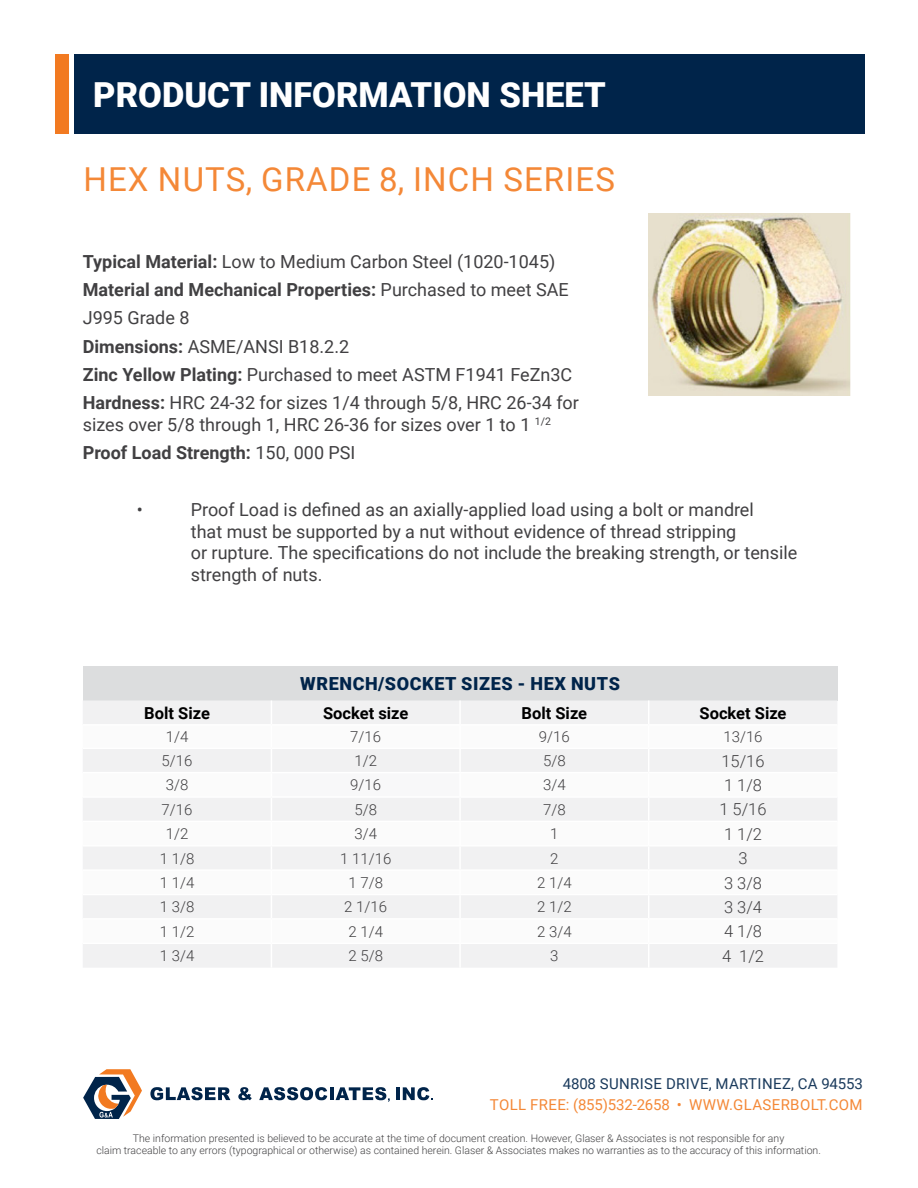
<style>
.page{position:relative;width:918px;height:1188px;background:#fff}
.page>*{position:absolute;margin:0;border:0;box-sizing:border-box;transform-origin:0 0}
.t1{font:900 34.5px "Roboto";color:#fff}
.t2{font:33px "Roboto";letter-spacing:.035em;color:#f48837}
.t3{font:18px/28.3px "Roboto";color:#414042}
.t4{font:900 18px "Roboto";letter-spacing:.035em;color:#00244a}
.t5{font:700 16.5px "Roboto";color:#000}
.t6{font:300 16.5px "Roboto";color:#414042}
.t7{font:300 15px "Roboto";color:#414042}
.t8{font:15px "Roboto";letter-spacing:.025em;color:#f48837}
.t9{font:15px "Roboto";letter-spacing:.025em;color:#1a3a5c}
.t10{font:300 10.5px/12.6px "Roboto";color:#414042;text-align:center}
.s1{font-weight:700}
</style>
<div class="page">
<div style="left:55px;top:54px;width:14px;height:80px;background:#f27a21"></div>
<div style="left:83px;top:666px;width:754px;height:34px;background:#dcddde"></div>
<div style="left:83px;top:700px;width:754px;height:267px;background:#f1f1f2"></div>
<svg style="left:83px;top:726px;width:754px;height:217px"></svg>
<div style="left:271px;top:773px;width:189px;height:24px;background:#f8f8f9"></div>
<hr style="left:459px;top:700px;width:2px;height:24px;background:#fff">
<hr style="left:83px;top:724px;width:188px;height:2px;background:#fff">
<hr style="left:271px;top:724px;width:189px;height:2px;background:#fff">
<hr style="left:460px;top:724px;width:189px;height:2px;background:#fff">
<hr style="left:459px;top:726px;width:2px;height:22px;background:#fff">
<hr style="left:649px;top:724px;width:188px;height:2px;background:#fff">
<hr style="left:83px;top:748px;width:188px;height:1px;background:#fff">
<hr style="left:271px;top:748px;width:189px;height:1px;background:#fff">
<hr style="left:460px;top:748px;width:189px;height:1px;background:#fff">
<hr style="left:459px;top:749px;width:2px;height:23px;background:#fff">
<hr style="left:649px;top:748px;width:188px;height:1px;background:#fff">
<hr style="left:83px;top:772px;width:188px;height:1px;background:#fff">
<hr style="left:271px;top:772px;width:189px;height:1px;background:#fff">
<hr style="left:460px;top:772px;width:189px;height:1px;background:#fff">
<hr style="left:459px;top:773px;width:2px;height:23px;background:#fff">
<hr style="left:649px;top:772px;width:188px;height:1px;background:#fff">
<hr style="left:83px;top:796px;width:188px;height:2px;background:#fff">
<hr style="left:271px;top:796px;width:189px;height:2px;background:#fff">
<hr style="left:460px;top:796px;width:189px;height:2px;background:#fff">
<hr style="left:459px;top:798px;width:2px;height:23px;background:#fff">
<hr style="left:649px;top:796px;width:188px;height:2px;background:#fff">
<hr style="left:83px;top:821px;width:188px;height:1px;background:#fff">
<hr style="left:271px;top:821px;width:189px;height:1px;background:#fff">
<hr style="left:460px;top:821px;width:189px;height:1px;background:#fff">
<hr style="left:459px;top:822px;width:2px;height:23px;background:#fff">
<hr style="left:649px;top:821px;width:188px;height:1px;background:#fff">
<hr style="left:83px;top:845px;width:188px;height:2px;background:#fff">
<hr style="left:271px;top:845px;width:189px;height:2px;background:#fff">
<hr style="left:460px;top:845px;width:189px;height:2px;background:#fff">
<hr style="left:459px;top:847px;width:2px;height:22px;background:#fff">
<hr style="left:649px;top:845px;width:188px;height:2px;background:#fff">
<hr style="left:83px;top:869px;width:188px;height:2px;background:#fff">
<hr style="left:271px;top:869px;width:189px;height:2px;background:#fff">
<hr style="left:460px;top:869px;width:189px;height:2px;background:#fff">
<hr style="left:459px;top:871px;width:2px;height:23px;background:#fff">
<hr style="left:649px;top:869px;width:188px;height:2px;background:#fff">
<hr style="left:83px;top:894px;width:188px;height:1px;background:#fff">
<hr style="left:271px;top:894px;width:189px;height:1px;background:#fff">
<hr style="left:460px;top:894px;width:189px;height:1px;background:#fff">
<hr style="left:459px;top:895px;width:2px;height:23px;background:#fff">
<hr style="left:649px;top:894px;width:188px;height:1px;background:#fff">
<hr style="left:83px;top:918px;width:188px;height:2px;background:#fff">
<hr style="left:271px;top:918px;width:189px;height:2px;background:#fff">
<hr style="left:460px;top:918px;width:189px;height:2px;background:#fff">
<hr style="left:459px;top:920px;width:2px;height:23px;background:#fff">
<hr style="left:649px;top:918px;width:188px;height:2px;background:#fff">
<hr style="left:83px;top:943px;width:188px;height:1px;background:#fff">
<hr style="left:271px;top:943px;width:189px;height:1px;background:#fff">
<svg style="left:271px;top:700px;width:1px;height:267px"></svg>
<hr style="left:460px;top:943px;width:189px;height:1px;background:#fff">
<hr style="left:459px;top:944px;width:2px;height:24px;background:#fff">
<hr style="left:649px;top:943px;width:188px;height:1px;background:#fff">
<svg style="left:648px;top:700px;width:1px;height:267px"></svg>
<svg style="left:83px;top:1069px;width:59px;height:50px"></svg>
<svg style="left:150px;top:1087px;width:80px;height:13px"></svg>
<svg style="left:238px;top:1087px;width:14px;height:13px"></svg>
<svg style="left:259px;top:1087px;width:68px;height:13px"></svg>
<hr style="left:330px;top:1087px;width:4px;height:13px;background:#00244a">
<svg style="left:336px;top:1087px;width:54px;height:15px"></svg>
<hr style="left:396px;top:1087px;width:4px;height:13px;background:#00244a">
<svg style="left:403px;top:1087px;width:30px;height:13px"></svg>
<div style="left:75px;top:54px;width:790px;height:80px;background:#00244a"></div>
<img style="left:648px;top:214px;width:202px;height:182px">
<h1 class="t1" style="left:93px;top:71px;width:514px">PRODUCT INFORMATION SHEET</h1>
<h2 class="t2" style="left:83px;top:156px;width:533px">HEX NUTS, GRADE 8, INCH SERIES</h2>
<p class="t3" style="left:83px;top:246px;width:498px"><span class="s1">Typical Material:</span> Low to Medium Carbon Steel (1020-1045)<br><span class="s1">Material and Mechanical Properties:</span> Purchased to meet SAE J995 Grade 8<br><span class="s1">Dimensions:</span> ASME/ANSI B18.2.2<br><span class="s1">Zinc Yellow Plating:</span> Purchased to meet ASTM F1941 FeZn3C <span class="s1">Hardness:</span> HRC 24-32 for sizes 1/4 through 5/8, HRC 26-34 for</p>
<p class="t3" style="left:83px;top:410px;width:470px">sizes over 5/8 through 1, HRC 26-36 for sizes over 1 to 1 <sup>1/2<br></sup><span class="s1">Proof Load Strength:</span> 150, 000 PSI</p>
<p class="t3" style="left:137px;top:495px;width:8px">•</p>
<p class="t3" style="left:191px;top:498px;width:608px;line-height:21.6px">Proof Load is defined as an axially-applied load using a bolt or mandrel<br>that must be supported by a nut without evidence of thread stripping<br>or rupture. The specifications do not include the breaking strength, or tensile strength of nuts.</p>
<p class="t4" style="left:300px;top:671px;width:321px">WRENCH/SOCKET SIZES - HEX NUTS</p>
<p class="t5" style="left:144px;top:701px;width:67px">Bolt Size</p>
<p class="t5" style="left:323px;top:701px;width:87px">Socket size</p>
<p class="t5" style="left:522px;top:701px;width:67px">Bolt Size</p>
<p class="t5" style="left:700px;top:701px;width:89px">Socket Size</p>
<p class="t7" style="left:166px;top:726px;width:24px">1/4</p>
<p class="t7" style="left:350px;top:726px;width:32px">7/16</p>
<p class="t7" style="left:539px;top:726px;width:32px">9/16</p>
<p class="t7" style="left:723px;top:726px;width:41px">13/16</p>
<p class="t7" style="left:162px;top:750px;width:32px">5/16</p>
<p class="t7" style="left:354px;top:750px;width:24px">1/2</p>
<p class="t7" style="left:543px;top:750px;width:24px">5/8</p>
<p class="t6" style="left:721px;top:749px;width:45px">15/16</p>
<p class="t7" style="left:166px;top:775px;width:24px">3/8</p>
<p class="t7" style="left:350px;top:775px;width:32px">9/16</p>
<p class="t7" style="left:543px;top:775px;width:24px">3/4</p>
<p class="t6" style="left:724px;top:774px;width:39px">1 1/8</p>
<p class="t7" style="left:162px;top:799px;width:32px">7/16</p>
<p class="t7" style="left:354px;top:799px;width:24px">5/8</p>
<p class="t7" style="left:543px;top:799px;width:24px">7/8</p>
<p class="t6" style="left:719px;top:798px;width:49px">1 5/16</p>
<p class="t7" style="left:166px;top:823px;width:24px">1/2</p>
<p class="t7" style="left:354px;top:823px;width:24px">3/4</p>
<p class="t7" style="left:550px;top:823px;width:10px">1</p>
<p class="t6" style="left:724px;top:822px;width:39px">1 1/2</p>
<p class="t7" style="left:160px;top:848px;width:36px">1 1/8</p>
<p class="t7" style="left:340px;top:848px;width:53px">1 11/16</p>
<p class="t7" style="left:550px;top:848px;width:10px">2</p>
<p class="t6" style="left:738px;top:847px;width:11px">3</p>
<p class="t7" style="left:160px;top:872px;width:36px">1 1/4</p>
<p class="t7" style="left:348px;top:872px;width:36px">1 7/8</p>
<p class="t7" style="left:537px;top:872px;width:36px">2 1/4</p>
<p class="t6" style="left:724px;top:871px;width:39px">3 3/8</p>
<p class="t7" style="left:160px;top:896px;width:36px">1 3/8</p>
<p class="t7" style="left:344px;top:896px;width:44px">2 1/16</p>
<p class="t7" style="left:537px;top:896px;width:36px">2 1/2</p>
<p class="t6" style="left:724px;top:895px;width:39px">3 3/4</p>
<p class="t7" style="left:160px;top:921px;width:36px">1 1/2</p>
<p class="t7" style="left:348px;top:921px;width:36px">2 1/4</p>
<p class="t7" style="left:537px;top:921px;width:36px">2 3/4</p>
<p class="t6" style="left:724px;top:920px;width:39px">4 1/8</p>
<p class="t7" style="left:160px;top:945px;width:36px">1 3/4</p>
<p class="t7" style="left:348px;top:945px;width:36px">2 5/8</p>
<p class="t7" style="left:550px;top:945px;width:10px">3</p>
<p class="t6" style="left:722px;top:944px;width:43px">4 1/2</p>
<p class="t9" style="left:563px;top:1073px;width:302px">4808 SUNRISE DRIVE, MARTINEZ, CA 94553</p>
<p class="t8" style="left:490px;top:1094px;width:374px">TOLL FREE: (855)532-2658 • WWW.GLASERBOLT.COM</p>
<p class="t10" style="left:96px;top:1131px;width:726px">The information presented is believed to be accurate at the time of document creation. However, Glaser &amp; Associates is not responsible for any<br>claim traceable to any errors (typographical or otherwise) as contained herein. Glaser &amp; Associates makes no warranties as to the accuracy of this information.</p>
</div>
